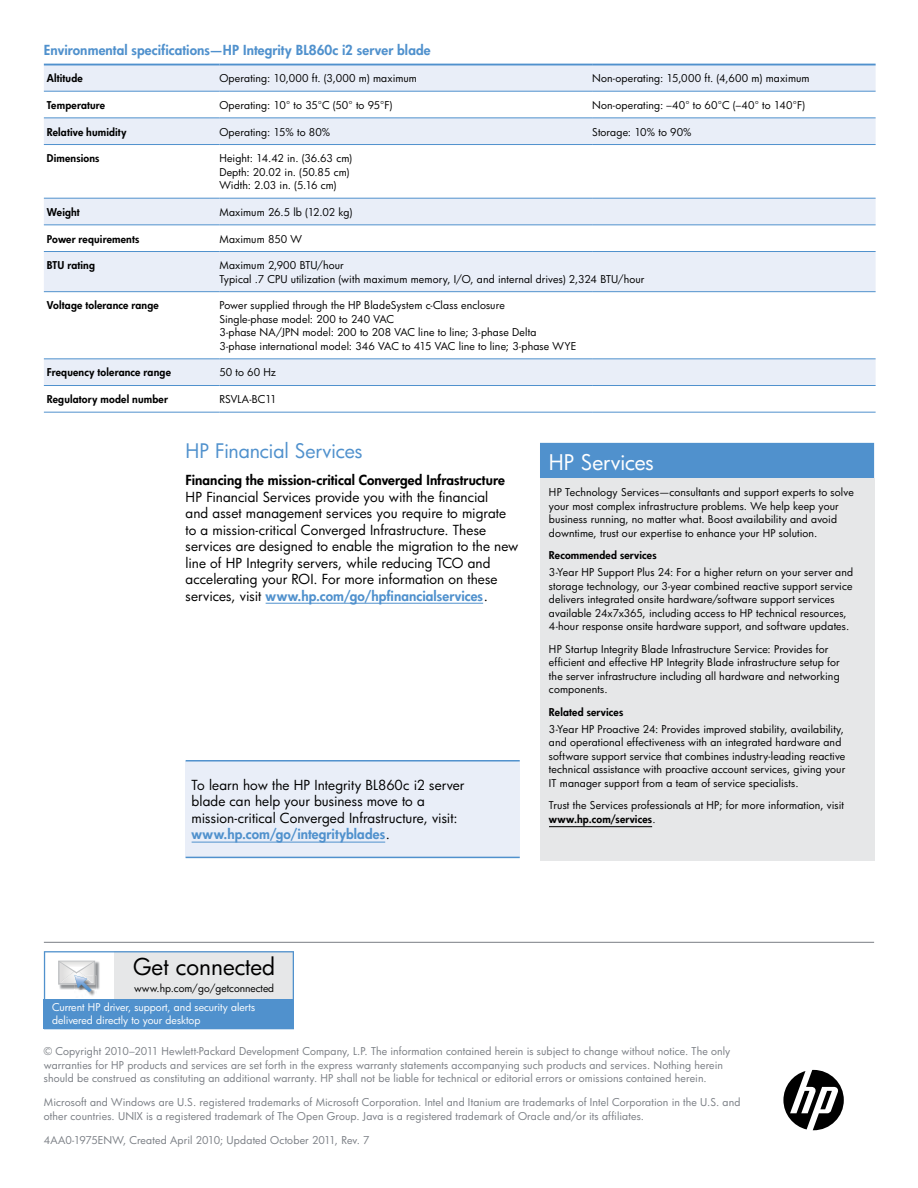
<style>
.page{position:relative;width:918px;height:1188px;background:#fff}
.page>*{position:absolute;margin:0;border:0;box-sizing:border-box;transform-origin:0 0}
.t1{font:22.65px "HP Futura";color:#000}
.t2{font:21px "HP Futura";letter-spacing:-.01em;color:#fff}
.t3{font:19.5px "HP Futura";letter-spacing:-.015em;color:#5091cd}
.t4{font:13.5px/16.5px "HP Futura";color:#000}
.t5{font:800 13.5px "HP Futura";letter-spacing:.005em;color:#5091cd}
.t6{font:800 13.5px "HP Futura";letter-spacing:.005em;color:#000}
.t7{font:10.5px/13.5px "HP Futura";letter-spacing:.01em;color:#000}
.t8{font:10.5px/13.5px "HP Futura";letter-spacing:.01em;color:#7a7e84}
.t9{font:800 10.5px "HP Futura";letter-spacing:.015em;color:#000}
.t10{font:10.35px/13px "HP Futura";color:#fff}
.t11{font:10.2px "HP Futura";color:#000}
.s1{font-weight:800;color:#5091cd}
.s2{font-weight:800}
</style>
<div class="page">
<svg style="left:44px;top:951px;width:250px;height:78px;background:#a9c4dd"></svg>
<svg style="left:783px;top:1070px;width:61px;height:60px"></svg>
<hr style="left:44px;top:942px;width:830px;height:1px;background:#7a7e84">
<hr style="left:266px;top:603px;width:217px;height:1px;background:#5091cd">
<div style="left:186px;top:761px;width:334px;height:96px;background:#e9eef8"></div>
<hr style="left:186px;top:760px;width:334px;height:2px;background:#5091cd">
<hr style="left:186px;top:857px;width:334px;height:1px;background:#5091cd">
<hr style="left:192px;top:842px;width:193px;height:1px;background:#5091cd">
<svg style="left:44px;top:65px;width:832px;height:320px"></svg>
<hr style="left:44px;top:64px;width:175px;height:1px;background:#5091cd">
<hr style="left:219px;top:64px;width:373px;height:1px;background:#5091cd">
<hr style="left:592px;top:64px;width:284px;height:1px;background:#5091cd">
<hr style="left:44px;top:91px;width:175px;height:1px;background:#5091cd">
<hr style="left:219px;top:91px;width:373px;height:1px;background:#5091cd">
<hr style="left:592px;top:91px;width:284px;height:1px;background:#5091cd">
<hr style="left:44px;top:412px;width:175px;height:1px;background:#5091cd">
<hr style="left:219px;top:412px;width:373px;height:1px;background:#5091cd">
<hr style="left:592px;top:412px;width:284px;height:1px;background:#5091cd">
<hr style="left:44px;top:117px;width:175px;height:1px;background:#5091cd">
<hr style="left:219px;top:117px;width:373px;height:1px;background:#5091cd">
<hr style="left:592px;top:117px;width:284px;height:1px;background:#5091cd">
<hr style="left:44px;top:144px;width:175px;height:1px;background:#5091cd">
<hr style="left:219px;top:144px;width:373px;height:1px;background:#5091cd">
<hr style="left:592px;top:144px;width:284px;height:1px;background:#5091cd">
<hr style="left:44px;top:198px;width:175px;height:1px;background:#5091cd">
<hr style="left:219px;top:198px;width:373px;height:1px;background:#5091cd">
<hr style="left:592px;top:198px;width:284px;height:1px;background:#5091cd">
<hr style="left:44px;top:224px;width:175px;height:1px;background:#5091cd">
<hr style="left:219px;top:224px;width:373px;height:1px;background:#5091cd">
<hr style="left:592px;top:224px;width:284px;height:1px;background:#5091cd">
<hr style="left:44px;top:251px;width:175px;height:1px;background:#5091cd">
<hr style="left:219px;top:251px;width:373px;height:1px;background:#5091cd">
<hr style="left:592px;top:251px;width:284px;height:1px;background:#5091cd">
<hr style="left:44px;top:291px;width:175px;height:1px;background:#5091cd">
<hr style="left:219px;top:291px;width:373px;height:1px;background:#5091cd">
<hr style="left:592px;top:291px;width:284px;height:1px;background:#5091cd">
<hr style="left:44px;top:358px;width:175px;height:1px;background:#5091cd">
<hr style="left:219px;top:358px;width:373px;height:1px;background:#5091cd">
<hr style="left:592px;top:358px;width:284px;height:1px;background:#5091cd">
<hr style="left:44px;top:385px;width:175px;height:1px;background:#5091cd">
<hr style="left:219px;top:385px;width:373px;height:1px;background:#5091cd">
<hr style="left:592px;top:385px;width:284px;height:1px;background:#5091cd">
<div style="left:540px;top:443px;width:334px;height:36px;background:#5091cd"></div>
<div style="left:540px;top:479px;width:334px;height:382px;background:#e6e7e8"></div>
<hr style="left:549px;top:826px;width:103px;height:1px;background:#000">
<p class="t5" style="left:44px;top:41px;width:388px">Environmental specifications—HP Integrity BL860c i2 server blade</p>
<p class="t9" style="left:47px;top:71px;width:37px">Altitude</p>
<p class="t7" style="left:219px;top:71px;width:199px">Operating: 10,000 ft. (3,000 m) maximum</p>
<p class="t7" style="left:592px;top:71px;width:219px">Non-operating: 15,000 ft. (4,600 m) maximum</p>
<p class="t9" style="left:47px;top:98px;width:60px">Temperature</p>
<p class="t7" style="left:219px;top:98px;width:175px">Operating: 10° to 35°C (50° to 95°F)</p>
<p class="t7" style="left:592px;top:98px;width:215px">Non-operating: –40° to 60°C (–40° to 140°F)</p>
<p class="t9" style="left:47px;top:125px;width:81px">Relative humidity</p>
<p class="t7" style="left:219px;top:125px;width:112px">Operating: 15% to 80%</p>
<p class="t7" style="left:592px;top:125px;width:101px">Storage: 10% to 90%</p>
<p class="t9" style="left:47px;top:151px;width:54px">Dimensions</p>
<p class="t7" style="left:219px;top:151px;width:134px">Height: 14.42 in. (36.63 cm)<br>Depth: 20.02 in. (50.85 cm)<br>Width: 2.03 in. (5.16 cm)</p>
<p class="t9" style="left:47px;top:205px;width:34px">Weight</p>
<p class="t7" style="left:219px;top:205px;width:134px">Maximum 26.5 lb (12.02 kg)</p>
<p class="t9" style="left:47px;top:232px;width:94px">Power requirements</p>
<p class="t7" style="left:219px;top:232px;width:84px">Maximum 850 W</p>
<p class="t9" style="left:47px;top:258px;width:50px">BTU rating</p>
<p class="t7" style="left:219px;top:258px;width:427px">Maximum 2,900 BTU/hour<br>Typical .7 CPU utilization (with maximum memory, I/O, and internal drives) 2,324 BTU/hour</p>
<p class="t9" style="left:47px;top:298px;width:113px">Voltage tolerance range</p>
<p class="t7" style="left:219px;top:299px;width:358px">Power supplied through the HP BladeSystem c-Class enclosure<br>Single-phase model: 200 to 240 VAC<br>3-phase NA/JPN model: 200 to 208 VAC line to line; 3-phase Delta<br>3-phase international model: 346 VAC to 415 VAC line to line; 3-phase WYE</p>
<p class="t9" style="left:47px;top:366px;width:126px">Frequency tolerance range</p>
<p class="t7" style="left:219px;top:366px;width:59px">50 to 60 Hz</p>
<p class="t9" style="left:47px;top:392px;width:123px">Regulatory model number</p>
<p class="t7" style="left:219px;top:392px;width:59px">RSVLA-BC11</p>
<h3 class="t3" style="left:186px;top:438px;width:179px">HP Financial Services</h3>
<p class="t6" style="left:186px;top:471px;width:321px">Financing the mission-critical Converged Infrastructure</p>
<p class="t4" style="left:186px;top:488px;width:334px">HP Financial Services provide you with the financial<br>and asset management services you require to migrate to a mission-critical Converged Infrastructure. These services are designed to enable the migration to the new line of HP Integrity servers, while reducing TCO and accelerating your ROI. For more information on these services, visit <span class="s1">www.hp.com/go/hpfinancialservices</span>.</p>
<p class="t4" style="left:192px;top:776px;width:274px">To learn how the HP Integrity BL860c i2 server blade can help your business move to a mission‑critical Converged Infrastructure, visit: <span class="s1">www.hp.com/go/integrityblades</span>.</p>
<h2 class="t2" style="left:549px;top:448px;width:107px">HP Services</h2>
<p class="t7" style="left:549px;top:485px;width:306px">HP Technology Services—consultants and support experts to solve your most complex infrastructure problems. We help keep your business running, no matter what. Boost availability and avoid downtime, trust our expertise to enhance your HP solution.</p>
<p class="t9" style="left:549px;top:548px;width:109px">Recommended services</p>
<p class="t7" style="left:549px;top:566px;width:306px">3-Year HP Support Plus 24: For a higher return on your server and storage technology, our 3-year combined reactive support service delivers integrated onsite hardware/software support services available 24x7x365, including access to HP technical resources, 4-hour response onsite hardware support, and software updates.</p>
<p class="t7" style="left:549px;top:642px;width:292px">HP Startup Integrity Blade Infrastructure Service: Provides for efficient and effective HP Integrity Blade infrastructure setup for the server infrastructure including all hardware and networking components.</p>
<p class="t9" style="left:549px;top:705px;width:76px">Related services</p>
<p class="t7" style="left:549px;top:722px;width:298px">3-Year HP Proactive 24: Provides improved stability, availability, and operational effectiveness with an integrated hardware and software support service that combines industry-leading reactive technical assistance with proactive account services, giving your IT manager support from a team of service specialists.</p>
<p class="t7" style="left:549px;top:799px;width:297px">Trust the Services professionals at HP; for more information, visit <span class="s2">www.hp.com/services</span>.</p>
<h1 class="t1" style="left:133px;top:951px;width:143px">Get connected</h1>
<p class="t11" style="left:134px;top:981px;width:142px">www.hp.com/go/getconnected</p>
<p class="t10" style="left:52px;top:1000px;width:204px">Current HP driver, support, and security alerts delivered directly to your desktop</p>
<p class="t8" style="left:44px;top:1044px;width:688px">© Copyright 2010–2011 Hewlett-Packard Development Company, L.P. The information contained herein is subject to change without notice. The only warranties for HP products and services are set forth in the express warranty statements accompanying such products and services. Nothing herein should be construed as constituting an additional warranty. HP shall not be liable for technical or editorial errors or omissions contained herein.</p>
<p class="t8" style="left:44px;top:1096px;width:698px">Microsoft and Windows are U.S. registered trademarks of Microsoft Corporation. Intel and Itanium are trademarks of Intel Corporation in the U.S. and other countries. UNIX is a registered trademark of The Open Group. Java is a registered trademark of Oracle and/or its affiliates.</p>
<p class="t8" style="left:44px;top:1133px;width:327px">4AA0-1975ENW, Created April 2010; Updated October 2011, Rev. 7</p>
</div>
